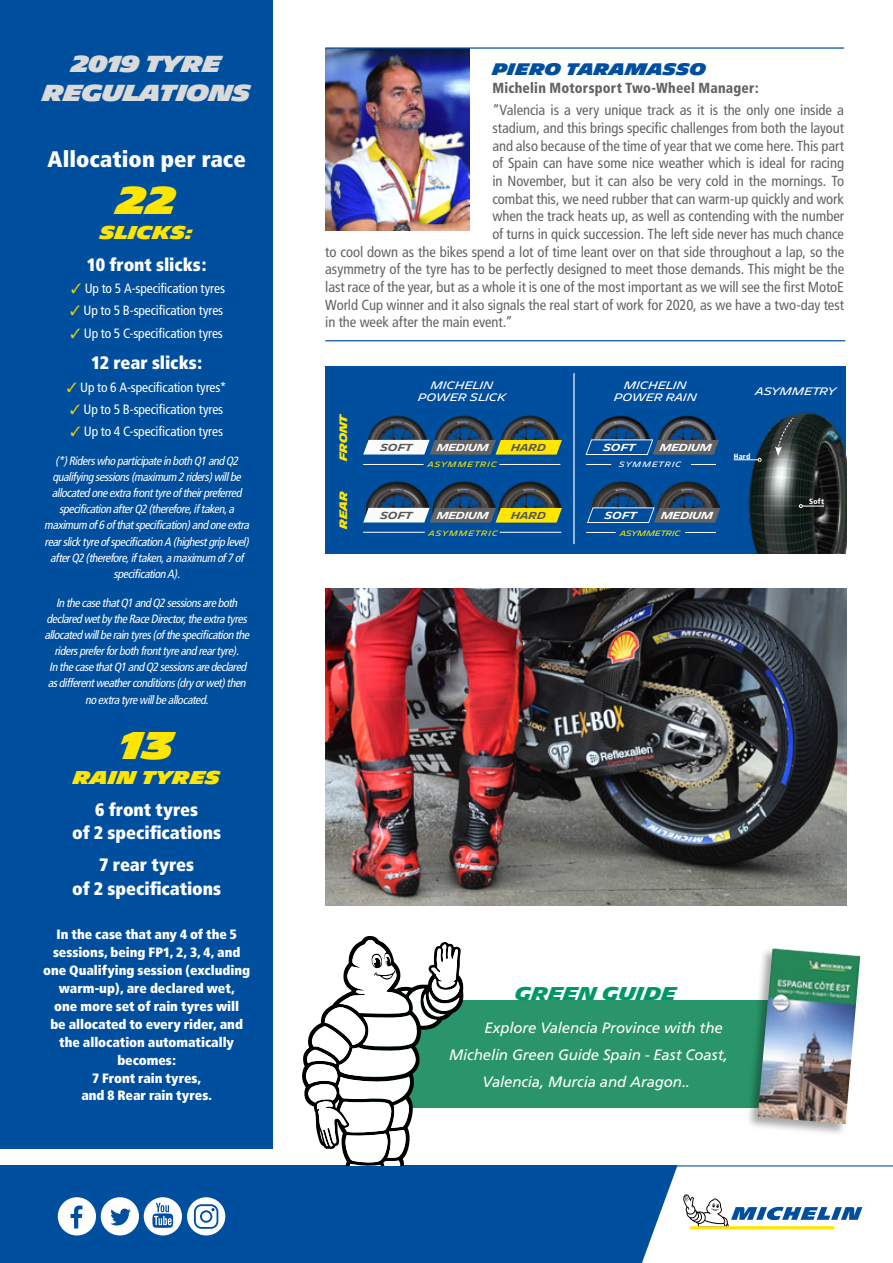
<style>
.page{position:relative;width:893px;height:1263px;background:#fff}
.page>*{position:absolute;margin:0;border:0;box-sizing:border-box;transform-origin:0 0}
.t1{font:900 37.5px "Michelin";color:#ffe600}
.t2{font:900 22.5px/28.8px "Michelin";letter-spacing:-.025em;color:#dadada;text-align:center}
.t3{font:900 condensed 22.5px "Frutiger";color:#fff}
.t4{font:900 condensed 18px/23.4px "Frutiger";letter-spacing:-.005em;color:#fff;text-align:center}
.t5{font:900 18px "Michelin";letter-spacing:-.01em;color:#ffe600}
.t6{font:700 18px "Michelin";color:#009767}
.t7{font:900 16.2px "Michelin";letter-spacing:-.005em;color:#004f9f}
.t8{font:italic 15px "Frutiger";letter-spacing:-.01em;color:#fff}
.t9{font:condensed 14.55px "Frutiger";letter-spacing:-.005em;color:#646363}
.t10{font:900 condensed 14.55px "Frutiger";letter-spacing:.015em;color:#646363;scale:.94 1}
.t11{font:900 condensed 13.5px/18px "Frutiger";letter-spacing:-.005em;color:#fff;text-align:center}
.t12{font:condensed 13.5px "Frutiger";letter-spacing:-.01em;color:#fff}
.t13{font:italic condensed 12px/16.2px "Frutiger";letter-spacing:-.03em;color:#fff;text-align:center}
.t14{font:10.5px/12.6px "Michelin";letter-spacing:-.005em;color:#fff;text-align:center}
.t15{font:700 10.5px "Michelin";color:#ffe600}
.t16{font:10.5px "Michelin";letter-spacing:-.025em;color:#fff}
.t17{font:600 9.9px "Michelin";letter-spacing:-.04em;color:#fff}
.t18{font:600 9.9px "Michelin";color:#575756}
.t19{font:7.5px "Michelin";letter-spacing:.125em;color:#ffe600}
.t20{font:7.5px "Michelin";color:#ffe600}
.t21{font:7.5px "Michelin";letter-spacing:.12em;color:#fff}
.t22{font:900 condensed 7.5px "Frutiger";letter-spacing:.03em;color:#fff}
.s1{color:#e1ce00}
</style>
<div class="page">
<div style="left:0;top:1165px;width:893px;height:98px;background:#004f9f"></div>
<svg style="left:58px;top:1197px;width:124px;height:38px"></svg>
<svg style="left:642px;top:1165px;width:251px;height:98px;background:#dce6eb"></svg>
<div style="left:187px;top:1197px;width:38px;height:38px;background:#fff;border-radius:50%"></div>
<svg style="left:194px;top:1204px;width:24px;height:25px"></svg>
<img style="left:325px;top:49px;width:144px;height:181px">
<div style="left:0;top:0;width:272px;height:1148px;background:#004f9f"></div>
<hr style="left:325px;top:47px;width:519px;height:2px;background:#004f9f">
<hr style="left:325px;top:340px;width:520px;height:1px;background:#004f9f">
<div style="left:325px;top:366px;width:521px;height:188px;background:#004f9f"></div>
<div style="left:367px;top:1000px;width:457px;height:108px;background:#2a956b"></div>
<svg style="left:302px;top:936px;width:162px;height:229px"></svg>
<img style="left:748px;top:412px;width:98px;height:142px">
<svg style="left:573px;top:373px;width:2px;height:171px"></svg>
<hr style="left:363px;top:532px;width:62px;height:1px;background:#fff">
<hr style="left:500px;top:532px;width:61px;height:1px;background:#fff">
<svg style="left:586px;top:464px;width:25px;height:1px"></svg>
<hr style="left:586px;top:532px;width:30px;height:1px;background:#fff">
<svg style="left:691px;top:464px;width:25px;height:1px"></svg>
<hr style="left:685px;top:532px;width:31px;height:1px;background:#fff">
<svg style="left:799px;top:504px;width:25px;height:4px"></svg>
<svg style="left:734px;top:458px;width:27px;height:4px"></svg>
<svg style="left:775px;top:417px;width:19px;height:39px"></svg>
<img style="left:367px;top:415px;width:62px;height:25px">
<img style="left:366px;top:481px;width:63px;height:27px">
<img style="left:434px;top:415px;width:59px;height:25px">
<img style="left:432px;top:481px;width:63px;height:27px">
<img style="left:500px;top:415px;width:59px;height:25px">
<img style="left:498px;top:481px;width:63px;height:27px">
<svg style="left:363px;top:440px;width:199px;height:15px;background:#b4b578"></svg>
<svg style="left:363px;top:508px;width:199px;height:15px;background:#b4b477"></svg>
<img style="left:591px;top:415px;width:61px;height:25px">
<img style="left:590px;top:481px;width:63px;height:27px">
<img style="left:658px;top:415px;width:58px;height:25px">
<img style="left:657px;top:481px;width:63px;height:27px">
<svg style="left:586px;top:440px;width:133px;height:15px"></svg>
<svg style="left:587px;top:508px;width:133px;height:15px"></svg>
<hr style="left:363px;top:464px;width:60px;height:1px;background:#fff">
<hr style="left:499px;top:464px;width:61px;height:1px;background:#fff">
<div style="left:745px;top:947px;width:117px;height:189px;background:#000;opacity:.35"></div>
<img style="left:758px;top:948px;width:102px;height:176px">
<img style="left:325px;top:589px;width:521px;height:317px">
<p class="t2" style="left:43px;top:50px;width:210px">2019 TYRE<br>REGULATIONS</p>
<p class="t3" style="left:48px;top:145px;width:200px">Allocation per race</p>
<p class="t1" style="left:117px;top:178px;width:60px">22</p>
<p class="t5" style="left:100px;top:222px;width:95px">SLICKS:</p>
<p class="t4" style="left:87px;top:253px;width:121px">10 front slicks:</p>
<p class="t12" style="left:71px;top:281px;width:155px"><span class="s1">✓</span> Up to 5 A-specification tyres</p>
<p class="t12" style="left:70px;top:303px;width:155px"><span class="s1">✓</span> Up to 5 B-specification tyres</p>
<p class="t12" style="left:70px;top:325px;width:154px"><span class="s1">✓</span> Up to 5 C-specification tyres</p>
<p class="t4" style="left:91px;top:351px;width:113px">12 rear slicks:</p>
<p class="t12" style="left:67px;top:379px;width:161px"><span class="s1">✓</span> Up to 6 A-specification tyres*</p>
<p class="t12" style="left:70px;top:401px;width:155px"><span class="s1">✓</span> Up to 5 B-specification tyres</p>
<p class="t12" style="left:70px;top:423px;width:154px"><span class="s1">✓</span> Up to 4 C-specification tyres</p>
<p class="t13" style="left:44px;top:453px;width:209px">(*)RiderswhoparticipateinbothQ1andQ2 qualifyingsessions(maximum 2riders)willbe allocatedoneextrafronttyreoftheirpreferred specificationafterQ2(therefore,iftaken,a maximum of6ofthatspecification)andoneextra rearslicktyreofspecificationA (highestgriplevel) afterQ2(therefore,iftaken,amaximum of7of specificationA).</p>
<p class="t13" style="left:44px;top:595px;width:209px">InthecasethatQ1andQ2sessionsareboth declaredwetby theRaceDirector,theextratyres allocatedwillberaintyres(ofthespecificationthe riderspreferforbothfronttyreandreartyre).<br>InthecasethatQ1andQ2sessionsaredeclared asdifferentweatherconditions(dry orwet)then noextratyrewillbeallocated.</p>
<p class="t1" style="left:120px;top:724px;width:55px">13</p>
<p class="t5" style="left:73px;top:767px;width:149px">RAIN TYRES</p>
<p class="t4" style="left:72px;top:798px;width:151px">6 front tyres<br>of 2 specifications</p>
<p class="t4" style="left:72px;top:853px;width:151px">7 rear tyres<br>of 2 specifications</p>
<p class="t11" style="left:43px;top:925px;width:209px">In the case that any 4 of the 5 sessions, being FP1, 2, 3, 4, and one Qualifying session (excluding warm-up), are declared wet,<br>one more set of rain tyres will<br>be allocated to every rider, and the allocation automatically becomes:<br>7 Front rain tyres,<br>and 8 Rear rain tyres.</p>
<p class="t7" style="left:492px;top:59px;width:215px">PIERO TARAMASSO</p>
<p class="t10" style="left:492px;top:79px;width:285px">Michelin Motorsport Two-Wheel Manager:</p>
<p class="t9" style="left:492px;top:102px;width:353px">“Valencia is a very unique track as it is the only one inside a</p>
<p class="t9" style="left:492px;top:119px;width:353px">stadium, and this brings specific challenges from both the layout</p>
<p class="t9" style="left:492px;top:137px;width:353px">and also because of the time of year that we come here. This part</p>
<p class="t9" style="left:492px;top:155px;width:353px">of Spain can have some nice weather which is ideal for racing</p>
<p class="t9" style="left:492px;top:172px;width:353px">in November, but it can also be very cold in the mornings. To</p>
<p class="t9" style="left:492px;top:190px;width:353px">combat this, we need rubber that can warm-up quickly and work</p>
<p class="t9" style="left:492px;top:208px;width:353px">when the track heats up, as well as contending with the number</p>
<p class="t9" style="left:492px;top:225px;width:353px">of turns in quick succession. The left side never has much chance</p>
<p class="t9" style="left:325px;top:243px;width:520px">to cool down as the bikes spend a lot of time leant over on that side throughout a lap, so the</p>
<p class="t9" style="left:325px;top:261px;width:520px">asymmetry of the tyre has to be perfectly designed to meet those demands. This might be the</p>
<p class="t9" style="left:325px;top:279px;width:520px">last race of the year, but as a whole it is one of the most important as we will see the first MotoE</p>
<p class="t9" style="left:325px;top:296px;width:520px">World Cup winner and it also signals the real start of work for 2020, as we have a two-day test</p>
<p class="t9" style="left:325px;top:314px;width:189px">in the week after the main event.”</p>
<p class="t15" style="left:337px;top:461px;width:50px;rotate:-90deg">FRONT</p>
<p class="t15" style="left:337px;top:529px;width:40px;rotate:-90deg">REAR</p>
<p class="t14" style="left:418px;top:379px;width:90px">MICHELIN<br>POWER SLICK</p>
<p class="t14" style="left:614px;top:379px;width:85px">MICHELIN<br>POWER RAIN</p>
<p class="t18" style="left:380px;top:442px;width:34px">SOFT</p>
<p class="t17" style="left:437px;top:442px;width:54px">MEDIUM</p>
<p class="t18" style="left:511px;top:442px;width:37px">HARD</p>
<p class="t17" style="left:603px;top:442px;width:34px">SOFT</p>
<p class="t17" style="left:660px;top:442px;width:54px">MEDIUM</p>
<p class="t19" style="left:428px;top:460px;width:71px">ASYMMETRIC</p>
<p class="t21" style="left:619px;top:460px;width:64px">SYMMETRIC</p>
<p class="t18" style="left:380px;top:510px;width:34px">SOFT</p>
<p class="t17" style="left:437px;top:510px;width:54px">MEDIUM</p>
<p class="t18" style="left:511px;top:510px;width:37px">HARD</p>
<p class="t17" style="left:605px;top:510px;width:34px">SOFT</p>
<p class="t17" style="left:661px;top:510px;width:54px">MEDIUM</p>
<p class="t19" style="left:429px;top:529px;width:71px">ASYMMETRIC</p>
<p class="t20" style="left:620px;top:529px;width:62px">ASYMMETRIC</p>
<p class="t16" style="left:755px;top:386px;width:82px">ASYMMETRY</p>
<p class="t22" style="left:734px;top:451px;width:18px">Hard</p>
<p class="t22" style="left:809px;top:497px;width:16px">Soft</p>
<p class="t6" style="left:515px;top:983px;width:163px">GREEN GUIDE</p>
<p class="t8" style="left:484px;top:1019px;width:240px">Explore Valencia Province with the</p>
<p class="t8" style="left:449px;top:1046px;width:280px">Michelin Green Guide Spain - East Coast,</p>
<p class="t8" style="left:483px;top:1072px;width:209px">Valencia, Murcia and Aragon..</p>
</div>
